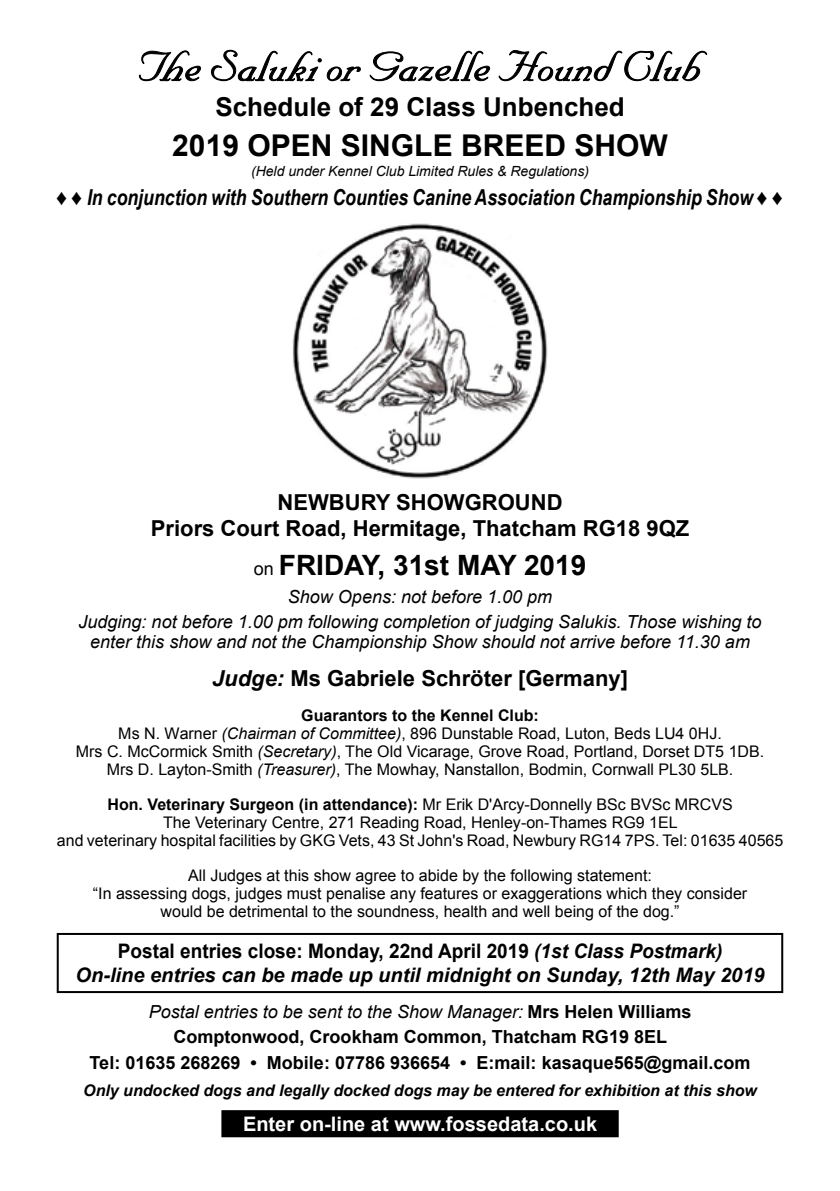
<style>
.page{position:relative;width:840px;height:1191px;background:#fff}
.page>*{position:absolute;margin:0;border:0;box-sizing:border-box;transform-origin:0 0}
.t1{font:50px "Nuptial Script";color:#000}
.t2{font:700 30px "Arial";color:#000}
.t3{font:700 28px "Arial";color:#000}
.t4{font:700 26px "Arial";color:#000}
.t5{font:700 22px/26.4px "Arial";color:#000;text-align:center}
.t6{font:italic 700 22px "Arial Narrow";color:#000}
.t7{font:italic 700 20px/24px "Arial";color:#000;text-align:center;scale:.95 1}
.t8{font:700 20px "Arial";color:#fff}
.t9{font:italic 18px/25.8px "Arial";color:#000;text-align:center}
.t10{font:700 18px/24.4px "Arial";color:#000;text-align:center}
.t11{font:16px/18px "Arial";color:#000;text-align:center}
.t12{font:italic 700 16px "Arial";color:#000}
.t13{font:italic 14px "Arial";color:#000}
.s1{font-weight:400;font-size:18px}
.s2{font-style:italic}
.s3{font-weight:700}
.s4{font-style:normal}
.s5{font-weight:400;font-style:italic}
</style>
<div class="page">
<div style="left:222px;top:1111px;width:395px;height:25px;background:#000"></div>
<div style="left:221px;top:1110px;width:397px;height:27px;border:2px solid #000"></div>
<svg style="left:138px;top:50px;width:63px;height:32px"></svg>
<svg style="left:210px;top:49px;width:151px;height:33px"></svg>
<svg style="left:369px;top:50px;width:121px;height:32px"></svg>
<svg style="left:498px;top:50px;width:209px;height:32px"></svg>
<div style="left:57px;top:933px;width:725px;height:60px;border:2px solid #000"></div>
<img style="left:293px;top:223px;width:255px;height:255px">
<h1 class="t1" style="left:138px;top:39px;width:565px">The Saluki or Gazelle Hound Club</h1>
<h3 class="t4" style="left:215px;top:90px;width:410px">Schedule of 29 Class Unbenched</h3>
<h2 class="t2" style="left:172px;top:126px;width:497px">2019 OPEN SINGLE BREED SHOW</h2>
<p class="t13" style="left:251px;top:162px;width:339px">(Held under Kennel Club Limited Rules &amp; Regulations)</p>
<h3 class="t6" style="left:57px;top:180px;width:727px">♦ ♦ In conjunction with Southern Counties Canine Association Championship Show ♦ ♦</h3>
<h3 class="t5" style="left:151px;top:489px;width:539px">NEWBURY SHOWGROUND<br>Priors Court Road, Hermitage, Thatcham RG18 9QZ</h3>
<h3 class="t3" style="left:254px;top:547px;width:334px"><span class="s1">on</span> FRIDAY, 31st MAY 2019</h3>
<p class="t9" style="left:78px;top:584px;width:684px">Show Opens: not before 1.00 pm<br>Judging: not before 1.00 pm following completion of judging Salukis. Those wishing to</p>
<p class="t9" style="left:90px;top:629px;width:661px">enter this show and not the Championship Show should not arrive before 11.30 am</p>
<h3 class="t5" style="left:212px;top:666px;width:417px"><span class="s2">Judge:</span> Ms Gabriele Schröter [Germany]</h3>
<p class="t11" style="left:76px;top:707px;width:689px"><span class="s3">Guarantors to the Kennel Club:<br></span>Ms N. Warner <span class="s2">(Chairman of Committee)</span>, 896 Dunstable Road, Luton, Beds LU4 0HJ.<br>Mrs C. McCormick Smith <span class="s2">(Secretary)</span>, The Old Vicarage, Grove Road, Portland, Dorset DT5 1DB.<br>Mrs D. Layton-Smith <span class="s2">(Treasurer)</span>, The Mowhay, Nanstallon, Bodmin, Cornwall PL30 5LB.</p>
<p class="t11" style="left:57px;top:796px;width:727px"><span class="s3">Hon. Veterinary Surgeon (in attendance):</span> Mr Erik D'Arcy-Donnelly BSc BVSc MRCVS<br>The Veterinary Centre, 271 Reading Road, Henley-on-Thames RG9 1EL<br>and veterinary hospital facilities by GKG Vets, 43 St John's Road, Newbury RG14 7PS. Tel: 01635 40565</p>
<p class="t11" style="left:93px;top:867px;width:655px">All Judges at this show agree to abide by the following statement:<br>“In assessing dogs, judges must penalise any features or exaggerations which they consider would be detrimental to the soundness, health and well being of the dog.”</p>
<p class="t7" style="left:76px;top:940px;width:726px"><span class="s4">Postal entries close: Monday, 22nd April 2019</span> (1st Class Postmark)<br>On-line entries can be made up until midnight on Sunday, 12th May 2019</p>
<p class="t10" style="left:149px;top:1000px;width:544px"><span class="s5">Postal entries to be sent to the Show Manager:</span> Mrs Helen Williams<br>Comptonwood, Crookham Common, Thatcham RG19 8EL</p>
<p class="t10" style="left:90px;top:1051px;width:662px">Tel: 01635 268269 • Mobile: 07786 936654 • E:mail: kasaque565@gmail.com</p>
<p class="t12" style="left:83px;top:1080px;width:675px">Only undocked dogs and legally docked dogs may be entered for exhibition at this show</p>
<p class="t8" style="left:243px;top:1111px;width:355px">Enter on-line at www.fossedata.co.uk</p>
</div>
